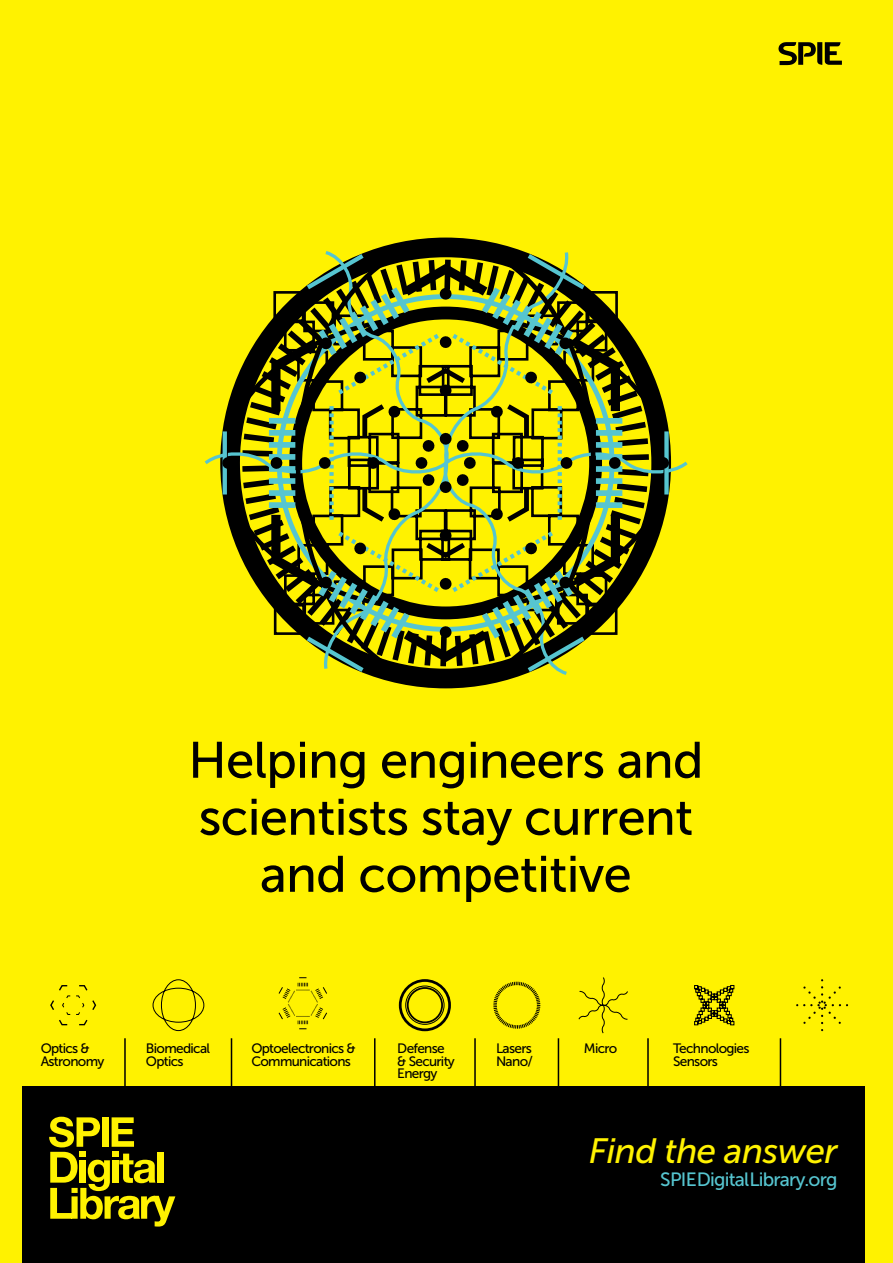
<style>
.page{position:relative;width:893px;height:1263px;background:#fff200}
.page>*{position:absolute;margin:0;border:0;box-sizing:border-box;transform-origin:0 0}
.t1{font:51px/57px "Museo Sans 500";letter-spacing:-.015em;color:#000;text-align:center}
.t2{font:italic 35.1px "Museo Sans 500";letter-spacing:-.015em;color:#fff200}
.t3{font:19.2px "Museo Sans 500";letter-spacing:-.04em;color:#56c5d0}
.t4{font:13.65px/12.1px "Museo Sans 500";letter-spacing:-.05em;color:#000}
</style>
<div class="page">
<div style="left:22px;top:1086px;width:843px;height:177px;background:#000"></div>
<svg style="left:677px;top:28px;width:165px;height:61px;background:#ebdf00"></svg>
<svg style="left:49px;top:1117px;width:126px;height:109px"></svg>
<div style="left:201px;top:248px;width:490px;height:429px;background:#fff200"></div>
<svg style="left:220px;top:238px;width:451px;height:450px;background:#b8b001"></svg>
<svg style="left:223px;top:431px;width:4px;height:63px"></svg>
<svg style="left:664px;top:431px;width:5px;height:63px"></svg>
<svg style="left:663px;top:457px;width:1px;height:12px"></svg>
<svg style="left:228px;top:457px;width:1px;height:12px"></svg>
<svg style="left:252px;top:245px;width:370px;height:436px;background:#929614"></svg>
<svg style="left:278px;top:977px;width:50px;height:52px;background:#ebdf00"></svg>
<svg style="left:694px;top:985px;width:40px;height:40px;background:#9c9400"></svg>
<hr style="left:647px;top:1038px;width:2px;height:64px;background:#000">
<hr style="left:124px;top:1038px;width:2px;height:64px;background:#000">
<hr style="left:231px;top:1038px;width:1px;height:64px;background:#000">
<hr style="left:374px;top:1038px;width:2px;height:64px;background:#000">
<hr style="left:780px;top:1038px;width:1px;height:64px;background:#000">
<hr style="left:474px;top:1038px;width:2px;height:64px;background:#000">
<hr style="left:558px;top:1038px;width:1px;height:64px;background:#000">
<svg style="left:493px;top:981px;width:48px;height:48px;background:#e1d500"></svg>
<div style="left:405px;top:986px;width:39px;height:39px;border:1px solid #000;border-radius:50%"></div>
<div style="left:407px;top:987px;width:36px;height:36px;border:2px solid #000;border-radius:50%"></div>
<div style="left:399px;top:979px;width:52px;height:52px;border:3px solid #000;border-radius:50%"></div>
<svg style="left:578px;top:976px;width:51px;height:58px;background:#efe300"></svg>
<svg style="left:152px;top:979px;width:53px;height:52px;background:#e6da00"></svg>
<svg style="left:49px;top:984px;width:48px;height:42px;background:#f0e400"></svg>
<svg style="left:797px;top:980px;width:44px;height:44px;background:#f0e400"></svg>
<h1 class="t1" style="left:188px;top:732px;width:517px">Helping engineers and scientists stay current and competitive</h1>
<p class="t4" style="left:41px;top:1043px;width:65px">Optics &amp;<br>Astronomy</p>
<p class="t4" style="left:673px;top:1043px;width:78px">Technologies<br>Sensors</p>
<p class="t4" style="left:251px;top:1043px;width:106px">Optoelectronics &amp;<br>Communications</p>
<p class="t4" style="left:496px;top:1043px;width:38px">Lasers<br>Nano/</p>
<p class="t4" style="left:584px;top:1043px;width:35px">Micro</p>
<p class="t4" style="left:397px;top:1043px;width:59px">Defense &amp; Security<br>Energy</p>
<p class="t4" style="left:146px;top:1043px;width:66px">Biomedical<br>Optics</p>
<h2 class="t2" style="left:589px;top:1131px;width:250px">Find the answer</h2>
<h3 class="t3" style="left:660px;top:1169px;width:179px">SPIEDigitalLibrary.org</h3>
</div>
